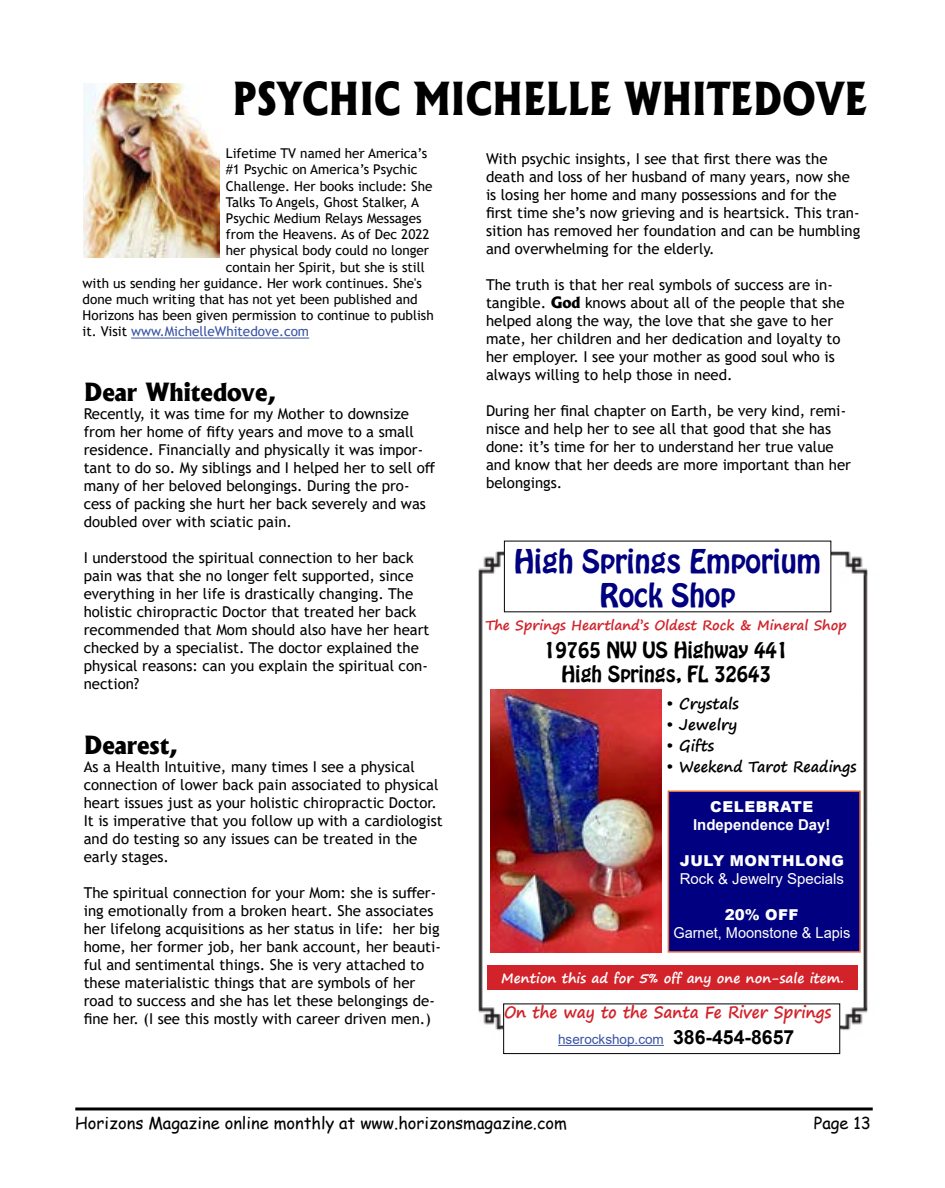
<style>
.page{position:relative;width:945px;height:1188px;background:#fff}
.page>*{position:absolute;margin:0;border:0;box-sizing:border-box;transform-origin:0 0}
.t1{font:800 43.5px "Albertus";color:#000;scale:.86 1}
.t2{font:28.5px/34.2px "Bobo Normal";color:#000080;text-align:center}
.t3{font:800 24px "Albertus";color:#000}
.t4{font:19.5px/23.4px "Bobo Normal";color:#000;text-align:center}
.t5{font:16.5px "Comic Sans MS";color:#000}
.t6{font:700 16.5px "Segoe Print";color:#d2232a;scale:.93 1}
.t7{font:15px/18px "Trebuchet MS";color:#000}
.t8{font:700 15px "Segoe Print";color:#000}
.t9{font:15px "Arial";color:#fff}
.t10{font:900 15px "Arial";letter-spacing:.035em;color:#fff}
.t11{font:700 15px "Arial";color:#fff}
.t12{font:13.5px "Trebuchet MS";color:#000}
.t13{font:700 13.5px "Segoe Print";color:#d2232a}
.t14{font:700 13.5px "Segoe Print";color:#fff}
.t15{font:13.5px "Trebuchet MS";color:#3953a4}
.t16{font:13.5px "Arial";color:#3953a4}
.s1{color:#000}
.s2{font-family:"Albertus";font-weight:800}
.s3{font-weight:700;font-size:19.5px;color:#000}
</style>
<div class="page">
<hr style="left:75px;top:1107px;width:798px;height:3px;background:#000">
<img style="left:84px;top:83px;width:135px;height:175px">
<hr style="left:131px;top:338px;width:178px;height:1px;background:#3953a4">
<img style="left:478px;top:540px;width:390px;height:504px">
<div style="left:504px;top:541px;width:327px;height:71px;background:#fff"></div>
<div style="left:504px;top:1004px;width:336px;height:50px;background:#fff"></div>
<hr style="left:558px;top:1045px;width:106px;height:1px;background:#3953a4">
<div style="left:503px;top:1004px;width:337px;height:50px;border:1px solid #000"></div>
<div style="left:487px;top:965px;width:371px;height:25px;background:#d2232a"></div>
<img style="left:491px;top:689px;width:170px;height:264px">
<div style="left:668px;top:791px;width:193px;height:162px;background:#000080;border:2px solid #e16d3f"></div>
<h1 class="t1" style="left:233px;top:72px;width:740px">PSYCHIC MICHELLE WHITEDOVE</h1>
<p class="t12" style="left:226px;top:145px;width:203px">Lifetime TV named her America’s</p>
<p class="t12" style="left:226px;top:161px;width:193px">#1 Psychic on America’s Psychic</p>
<p class="t12" style="left:226px;top:177px;width:208px">Challenge. Her books include: She</p>
<p class="t12" style="left:226px;top:193px;width:195px">Talks To Angels, Ghost Stalker, A</p>
<p class="t12" style="left:226px;top:210px;width:197px">Psychic Medium Relays Messages</p>
<p class="t12" style="left:226px;top:226px;width:205px">from the Heavens. As of Dec 2022</p>
<p class="t12" style="left:226px;top:242px;width:205px">her physical body could no longer</p>
<p class="t12" style="left:226px;top:258px;width:200px">contain her Spirit, but she is still</p>
<p class="t12" style="left:83px;top:274px;width:341px">with us sending her guidance. Her work continues. She's</p>
<p class="t12" style="left:83px;top:291px;width:337px">done much writing that has not yet been published and</p>
<p class="t12" style="left:83px;top:307px;width:353px">Horizons has been given permission to continue to publish</p>
<p class="t15" style="left:83px;top:323px;width:228px"><span class="s1">it. Visit</span> www.MichelleWhitedove.com</p>
<p class="t7" style="left:486px;top:149px;width:376px">With psychic insights, I see that first there was the death and loss of her husband of many years, now she is losing her home and many possessions and for the first time she’s now grieving and is heartsick. This tran&shy;sition has removed her foundation and can be humbling and overwhelming for the elderly.</p>
<p class="t7" style="left:486px;top:275px;width:360px">The truth is that her real symbols of success are in&shy;tangible. <span class="s2">God</span> knows about all of the people that she helped along the way, the love that she gave to her mate, her children and her dedication and loyalty to her employer. I see your mother as good soul who is always willing to help those in need.</p>
<p class="t7" style="left:486px;top:401px;width:367px">During her final chapter on Earth, be very kind, remi&shy;nisce and help her to see all that good that she has done: it’s time for her to understand her true value and know that her deeds are more important than her belongings.</p>
<h3 class="t3" style="left:84px;top:377px;width:194px">Dear Whitedove,</h3>
<p class="t7" style="left:84px;top:404px;width:353px">Recently, it was time for my Mother to downsize from her home of fifty years and move to a small residence. Financially and physically it was impor&shy;tant to do so. My siblings and I helped her to sell off many of her beloved belongings. During the pro&shy;cess of packing she hurt her back severely and was doubled over with sciatic pain.</p>
<p class="t7" style="left:84px;top:548px;width:347px">I understood the spiritual connection to her back pain was that she no longer felt supported, since everything in her life is drastically changing. The holistic chiropractic Doctor that treated her back recommended that Mom should also have her heart checked by a specialist. The doctor explained the physical reasons: can you explain the spiritual con&shy;nection?</p>
<h2 class="t2" style="left:514px;top:544px;width:308px">High Springs Emporium<br>Rock Shop</h2>
<p class="t13" style="left:485px;top:613px;width:363px">The Springs Heartland’s Oldest Rock &amp; Mineral Shop</p>
<h3 class="t4" style="left:544px;top:639px;width:246px">19765 NW US Highway 441<br>High Springs, FL 32643</h3>
<h3 class="t3" style="left:84px;top:730px;width:96px">Dearest,</h3>
<p class="t7" style="left:84px;top:757px;width:361px">As a Health Intuitive, many times I see a physical connection of lower back pain associated to physical heart issues just as your holistic chiropractic Doctor.<br>It is imperative that you follow up with a cardiologist and do testing so any issues can be treated in the early stages.</p>
<p class="t7" style="left:84px;top:883px;width:359px">The spiritual connection for your Mom: she is suffer&shy;ing emotionally from a broken heart. She associates her lifelong acquisitions as her status in life: her big home, her former job, her bank account, her beauti&shy;ful and sentimental things. She is very attached to these materialistic things that are symbols of her road to success and she has let these belongings de&shy;fine her. (I see this mostly with career driven men.)</p>
<p class="t8" style="left:667px;top:690px;width:73px">• Crystals</p>
<p class="t8" style="left:667px;top:711px;width:72px">• Jewelry</p>
<p class="t8" style="left:667px;top:732px;width:49px">• Gifts</p>
<p class="t8" style="left:667px;top:753px;width:191px">• Weekend Tarot Readings</p>
<p class="t10" style="left:710px;top:795px;width:105px">CELEBRATE</p>
<p class="t11" style="left:693px;top:814px;width:139px">Independence Day!</p>
<p class="t10" style="left:680px;top:849px;width:166px">JULY MONTHLONG</p>
<p class="t9" style="left:680px;top:868px;width:166px">Rock &amp; Jewelry Specials</p>
<p class="t10" style="left:725px;top:903px;width:75px">20% OFF</p>
<p class="t9" style="left:673px;top:922px;width:178px">Garnet, Moonstone &amp; Lapis</p>
<p class="t14" style="left:501px;top:966px;width:344px">Mention this ad for 5% off any one non-sale item.</p>
<p class="t6" style="left:504px;top:998px;width:353px">On the way to the Santa Fe River Springs</p>
<p class="t16" style="left:558px;top:1030px;width:238px">hserockshop.com <span class="s3">386-454-8657</span></p>
<p class="t5" style="left:75px;top:1111px;width:493px">Horizons Magazine online monthly at www.horizonsmagazine.com</p>
<p class="t5" style="left:814px;top:1111px;width:59px">Page 13</p>
</div>
